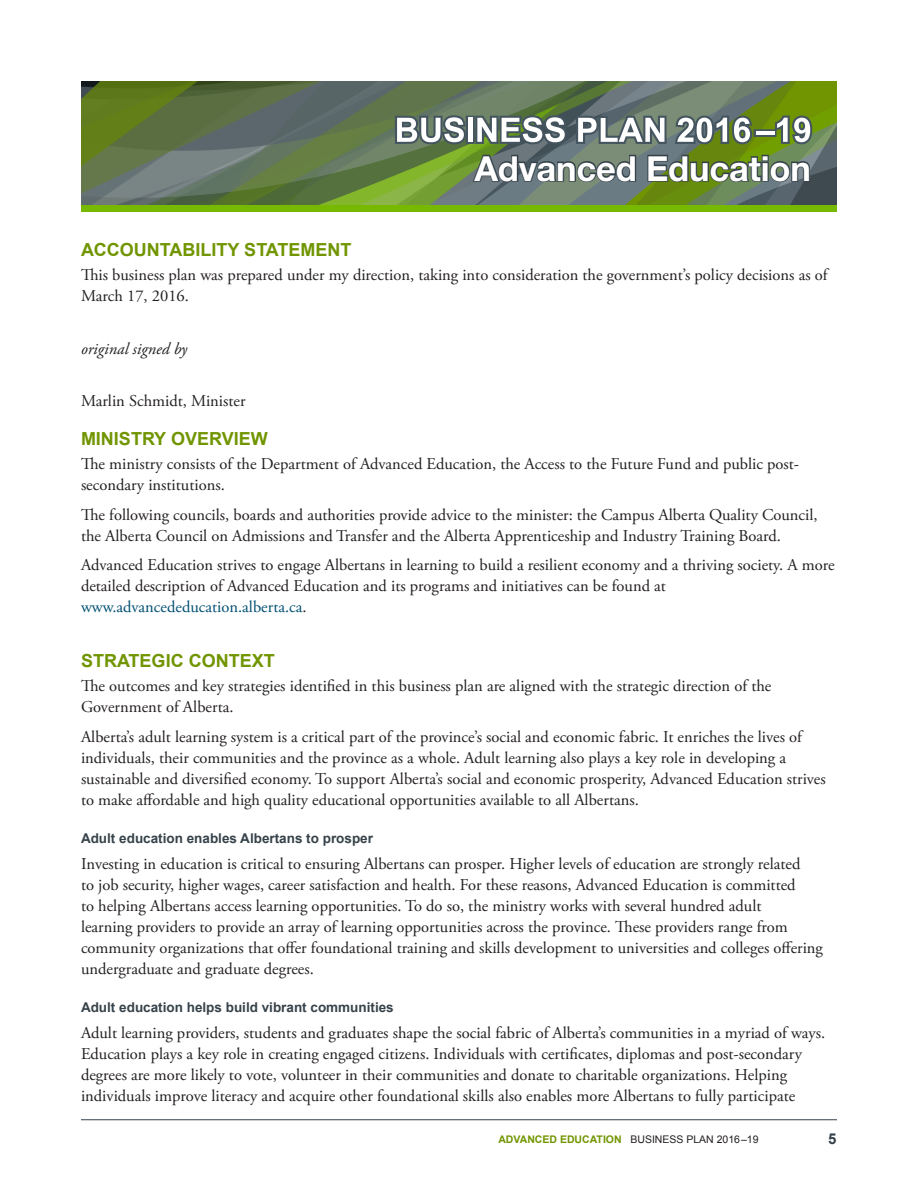
<style>
.page{position:relative;width:918px;height:1188px;background:#fff}
.page>*{position:absolute;margin:0;border:0;box-sizing:border-box;transform-origin:0 0}
.t1{font:700 34.5px "Helvetica Neue LT Std";letter-spacing:-.005em;color:#fff}
.Main_Heading{font:700 18px "Arial";color:#719500}
.paragraph_text{font:16.5px/21px "Adobe Garamond Pro";color:#231f20}
.paragraph_text__last{font:16.5px/21px "Adobe Garamond Pro";color:#231f20}
.signature_area{font:16.5px "Adobe Garamond Pro";color:#231f20}
.signature_area-2{font:italic 16.5px "Adobe Garamond Pro";color:#231f20}
.t2{font:700 15px "Arial";color:#36424a}
.Left_header-Strag_Co{font:700 13.5px "Arial";color:#36424a}
.Footer_-_Ministry_Na{font:10.5px "Arial";color:#231f20}
.s1{color:#005072}
.s2{font-weight:700;color:#719500}
</style>
<div class="page">
<hr style="left:81px;top:1119px;width:756px;height:1px;background:#36424a">
<svg style="left:81px;top:81px;width:756px;height:130px"></svg>
<h1 class="t1" style="left:475px;top:147px;width:338px">Advanced Education</h1>
<p class="Main_Heading" style="left:81px;top:238px;width:272px">ACCOUNTABILITY STATEMENT</p>
<p class="paragraph_text" style="left:81px;top:265px;width:748px">This business plan was prepared under my direction, taking into consideration the government’s policy decisions as of<br>March 17, 2016.</p>
<p class="signature_area-2" style="left:81px;top:339px;width:108px">original signed by</p>
<p class="signature_area" style="left:81px;top:391px;width:166px">Marlin Schmidt, Minister</p>
<p class="Main_Heading" style="left:81px;top:426px;width:188px">MINISTRY OVERVIEW</p>
<p class="paragraph_text" style="left:81px;top:454px;width:720px">The ministry consists of the Department of Advanced Education, the Access to the Future Fund and public post&shy;secondary institutions.</p>
<p class="paragraph_text" style="left:81px;top:504px;width:738px">The following councils, boards and authorities provide advice to the minister: the Campus Alberta Quality Council, the Alberta Council on Admissions and Transfer and the Alberta Apprenticeship and Industry Training Board.</p>
<p class="paragraph_text__last" style="left:81px;top:555px;width:755px">Advanced Education strives to engage Albertans in learning to build a resilient economy and a thriving society. A more detailed description of Advanced Education and its programs and initiatives can be found at <span class="s1">www.advancededucation.alberta.ca</span>.</p>
<p class="Main_Heading" style="left:81px;top:649px;width:195px">STRATEGIC CONTEXT</p>
<p class="paragraph_text" style="left:81px;top:676px;width:692px">The outcomes and key strategies identified in this business plan are aligned with the strategic direction of the<br>Government of Alberta.</p>
<p class="paragraph_text" style="left:81px;top:727px;width:746px">Alberta’s adult learning system is a critical part of the province’s social and economic fabric. It enriches the lives of individuals, their communities and the province as a whole. Adult learning also plays a key role in developing a sustainable and diversified economy. To support Alberta’s social and economic prosperity, Advanced Education strives to make affordable and high quality educational opportunities available to all Albertans.</p>
<p class="Left_header-Strag_Co" style="left:81px;top:830px;width:294px">Adult education enables Albertans to prosper</p>
<p class="paragraph_text" style="left:81px;top:854px;width:744px">Investing in education is critical to ensuring Albertans can prosper. Higher levels of education are strongly related<br>to job security, higher wages, career satisfaction and health. For these reasons, Advanced Education is committed<br>to helping Albertans access learning opportunities. To do so, the ministry works with several hundred adult<br>learning providers to provide an array of learning opportunities across the province. These providers range from community organizations that offer foundational training and skills development to universities and colleges offering undergraduate and graduate degrees.</p>
<p class="Left_header-Strag_Co" style="left:81px;top:998px;width:314px">Adult education helps build vibrant communities</p>
<p class="paragraph_text" style="left:81px;top:1023px;width:746px">Adult learning providers, students and graduates shape the social fabric of Alberta’s communities in a myriad of ways.<br>Education plays a key role in creating engaged citizens. Individuals with certificates, diplomas and post-secondary degrees are more likely to vote, volunteer in their communities and donate to charitable organizations. Helping individuals improve literacy and acquire other foundational skills also enables more Albertans to fully participate</p>
<p class="Footer_-_Ministry_Na" style="left:498px;top:1133px;width:262px"><span class="s2">ADVANCED EDUCATION</span> BUSINESS PLAN 2016 –19</p>
<p class="t2" style="left:828px;top:1128px;width:10px">5</p>
</div>
